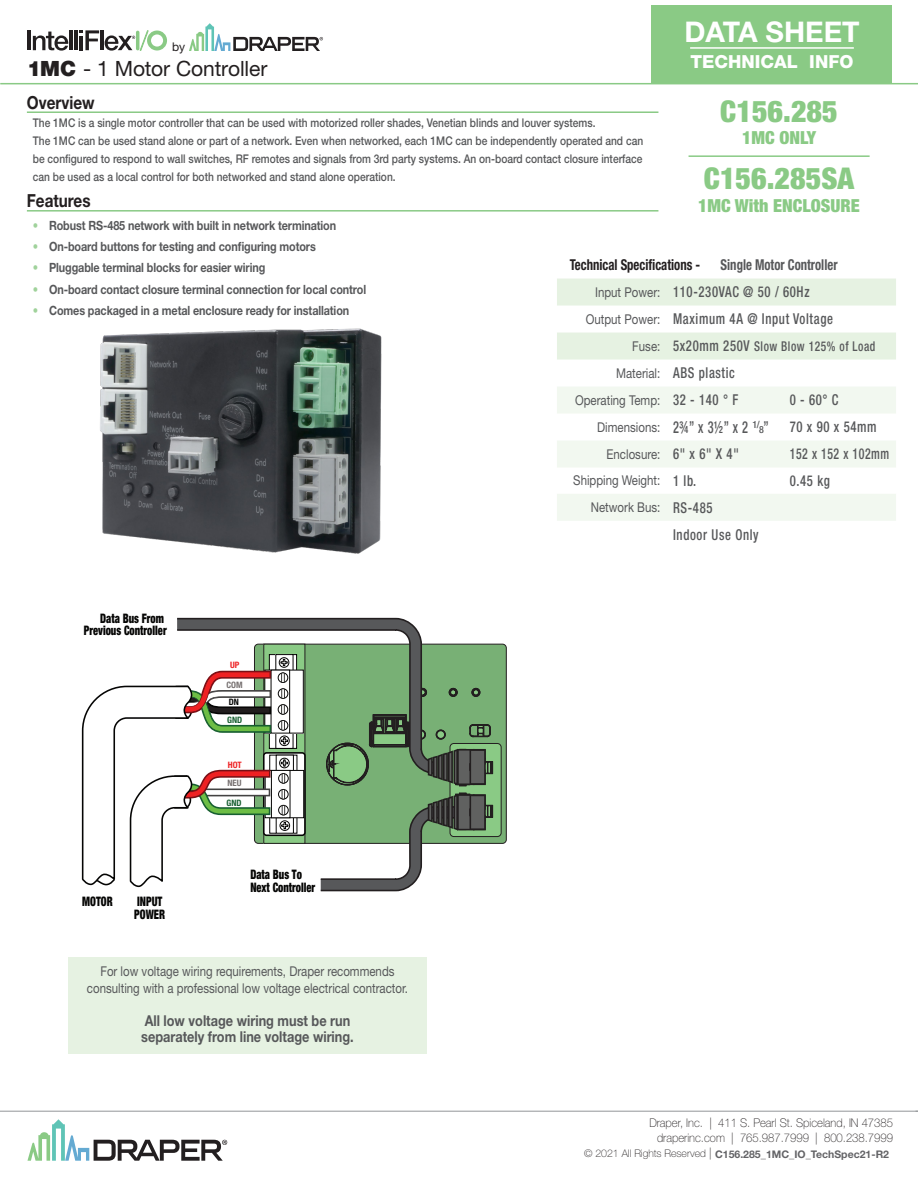
<style>
.page{position:relative;width:918px;height:1188px;background:#fff}
.page>*{position:absolute;margin:0;border:0;box-sizing:border-box;transform-origin:0 0}
.t1{font:900 condensed 30px "Helvetica Neue LT Std";color:#8aca85}
.t2{font:700 28.5px "Helvetica Neue LT Std";color:#fff}
.t3{font:21px "Helvetica Neue LT Std";letter-spacing:-.005em;color:#231f20}
.t4{font:900 condensed 18px "Helvetica Neue LT Std";color:#8aca85}
.TECH_SPEC_SectionHea{font:700 18px "Helvetica Neue LT Std";color:#231f20;scale:.85 1}
.t5{font:800 18px "Helvetica Neue LT Std";color:#fff}
.TechSheetDims{font:500 condensed 16.5px "Helvetica Neue LT Std";color:#57585a;scale:.75 1}
.t6{font:500 condensed 15px "Helvetica Neue LT Std";letter-spacing:.05em;color:#57585a;scale:.85 1}
.t7{font:700 15px/16.5px "Helvetica Neue LT Std";color:#57585a;scale:.85 1}
.t8{font:700 condensed 15px "Helvetica Neue LT Std";color:#231f20;scale:.85 1}
.t9{font:700 condensed 15px "Helvetica Neue LT Std";color:#57585a;scale:.85 1}
.t10{font:500 condensed 15px "Helvetica Neue LT Std";letter-spacing:.05em;color:#57585a;scale:.79 1}
.t11{font:13.5px/16.5px "Helvetica Neue LT Std";color:#57585a;text-align:center;scale:.85 1}
.t12{font:500 condensed 13.5px "Helvetica Neue LT Std";letter-spacing:.05em;color:#57585a;scale:.85 1}
.t13{font:900 condensed 13.05px/12.6px "Helvetica Neue LT Std";color:#050504;scale:.8 1}
.t14{font:700 12.75px "Helvetica Neue LT Std";letter-spacing:-.01em;color:#57585a;scale:.85 1}
.t15{font:500 12px/18px "Helvetica Neue LT Std";color:#57585a;scale:.85 1}
.t16{font:100 12px/15px "Helvetica Neue LT Std";color:#231f20;text-align:right;scale:.94 1}
.t17{font:12px "Helvetica Neue LT Std";color:#231f20}
.t18{font:700 10.5px "Helvetica Neue LT Std";color:#636366}
.TechSheetDims-2{font:500 condensed 9.9px "Helvetica Neue LT Std";color:#57585a}
.t19{font:700 condensed 8.85px/17.7px "Helvetica Neue LT Std";color:#ee2123}
.t20{font:700 condensed 8.85px "Helvetica Neue LT Std";color:#175f31}
.t21{font:700 condensed 8.85px "Helvetica Neue LT Std";color:#767070}
.t22{font:700 condensed 8.85px "Helvetica Neue LT Std";color:#050504}
.s1{font-weight:900}
.s2{color:#a0d29b}
.s3{font-size:15px}
.s4{font-size:16.5px}
.s5{color:#767070}
.s6{font-weight:100;color:#231f20}
.s7{font-weight:100;font-size:12px;color:#231f20}
</style>
<div class="page">
<div style="left:651px;top:5px;width:241px;height:77px;background:#8aca85"></div>
<hr style="left:690px;top:47px;width:164px;height:2px;background:#fff">
<svg style="left:27px;top:1119px;width:200px;height:42px"></svg>
<hr style="left:0;top:1111px;width:918px;height:1px;background:#939598">
<div style="left:68px;top:957px;width:359px;height:97px;background:#e6f2e2"></div>
<hr style="left:27px;top:111px;width:631px;height:2px;background:#8aca85">
<hr style="left:27px;top:210px;width:631px;height:2px;background:#8aca85">
<hr style="left:27px;top:30px;width:3px;height:20px;background:#231f20">
<svg style="left:33px;top:32px;width:36px;height:19px"></svg>
<hr style="left:69px;top:30px;width:3px;height:20px;background:#231f20">
<hr style="left:75px;top:30px;width:3px;height:20px;background:#231f20">
<svg style="left:80px;top:30px;width:19px;height:20px"></svg>
<hr style="left:100px;top:30px;width:3px;height:20px;background:#231f20">
<svg style="left:105px;top:30px;width:62px;height:21px"></svg>
<svg style="left:189px;top:23px;width:134px;height:28px"></svg>
<img style="left:100px;top:328px;width:282px;height:226px">
<svg style="left:557px;top:279px;width:339px;height:81px"></svg>
<svg style="left:557px;top:387px;width:339px;height:134px;fill:#f2f8f0"></svg>
<hr style="left:689px;top:155px;width:181px;height:2px;background:#8aca85">
<div style="left:254px;top:644px;width:252px;height:199px;background:#78b075;border-radius:4px"></div>
<div style="left:450px;top:743px;width:51px;height:94px;background:#8aca85;border-radius:4px"></div>
<div style="left:450px;top:743px;width:52px;height:94px;border:1px solid #231f20;border-radius:4px"></div>
<svg style="left:81px;top:617px;width:412px;height:275px"></svg>
<hr style="left:0;top:83px;width:918px;height:1px;background:#8aca85">
<p class="t17" style="left:172px;top:39px;width:15px">by</p>
<p class="t3" style="left:27px;top:56px;width:242px"><span class="s1">1MC</span> - 1 Motor Controller</p>
<h2 class="t2" style="left:684px;top:15px;width:177px">DATA SHEET</h2>
<h3 class="t5" style="left:691px;top:51px;width:164px">TECHNICAL INFO</h3>
<p class="TECH_SPEC_SectionHea" style="left:27px;top:91px;width:81px">Overview</p>
<p class="t15" style="left:33px;top:113px;width:720px">The 1MC is a single motor controller that can be used with motorized roller shades, Venetian blinds and louver systems.<br>The 1MC can be used stand alone or part of a network. Even when networked, each 1MC can be independently operated and can be configured to respond to wall switches, RF remotes and signals from 3rd party systems. An on-board contact closure interface can be used as a local control for both networked and stand alone operation.</p>
<p class="TECH_SPEC_SectionHea" style="left:27px;top:190px;width:77px">Features</p>
<p class="t14" style="left:33px;top:218px;width:358px"><span class="s2">•</span> Robust RS-485 network with built in network termination</p>
<p class="t14" style="left:33px;top:239px;width:334px"><span class="s2">•</span> On-board buttons for testing and configuring motors</p>
<p class="t14" style="left:33px;top:260px;width:275px"><span class="s2">•</span> Pluggable terminal blocks for easier wiring</p>
<p class="t14" style="left:33px;top:281px;width:394px"><span class="s2">•</span> On-board contact closure terminal connection for local control</p>
<p class="t14" style="left:33px;top:302px;width:374px"><span class="s2">•</span> Comes packaged in a metal enclosure ready for installation</p>
<p class="t1" style="left:720px;top:93px;width:119px">C156.285</p>
<p class="t4" style="left:742px;top:127px;width:76px">1MC ONLY</p>
<p class="t1" style="left:704px;top:160px;width:152px">C156.285SA</p>
<p class="t4" style="left:698px;top:194px;width:163px">1MC With ENCLOSURE</p>
<p class="t8" style="left:570px;top:256px;width:155px">Technical Specifications -</p>
<p class="t9" style="left:721px;top:256px;width:139px">Single Motor Controller</p>
<p class="t11" style="left:595px;top:284px;width:78px">Input Power:</p>
<p class="t6" style="left:673px;top:283px;width:162px">110-230VAC @ 50 / 60Hz</p>
<p class="t11" style="left:586px;top:311px;width:89px">Output Power:</p>
<p class="t6" style="left:673px;top:310px;width:190px">Maximum 4A @ Input Voltage</p>
<p class="t11" style="left:632px;top:338px;width:35px">Fuse:</p>
<p class="t12" style="left:673px;top:339px;width:240px"><span class="s3">5x20mm 250V</span> Slow Blow 125% of Load</p>
<p class="t11" style="left:616px;top:365px;width:54px">Material:</p>
<p class="t6" style="left:673px;top:364px;width:74px">ABS plastic</p>
<p class="t11" style="left:575px;top:392px;width:102px">Operating Temp:</p>
<p class="t6" style="left:673px;top:391px;width:78px">32 - 140 ° F</p>
<p class="t6" style="left:790px;top:391px;width:59px">0 - 60° C</p>
<p class="t11" style="left:597px;top:419px;width:76px">Dimensions:</p>
<p class="TechSheetDims" style="left:673px;top:417px;width:117px">2¾” x 3½” x 2 <sup>1/</sup></p>
<p class="TechSheetDims-2" style="left:759px;top:424px;width:11px">8<span class="s4">”</span></p>
<p class="t6" style="left:790px;top:418px;width:104px">70 x 90 x 54mm</p>
<p class="t11" style="left:607px;top:446px;width:65px">Enclosure:</p>
<p class="t6" style="left:673px;top:445px;width:79px">6" x 6" X 4"</p>
<p class="t10" style="left:790px;top:445px;width:128px">152 x 152 x 102mm</p>
<p class="t11" style="left:573px;top:472px;width:104px">Shipping Weight:</p>
<p class="t6" style="left:673px;top:472px;width:29px">1 lb.</p>
<p class="t6" style="left:790px;top:472px;width:49px">0.45 kg</p>
<p class="t11" style="left:591px;top:499px;width:83px">Network Bus:</p>
<p class="t6" style="left:673px;top:498px;width:48px">RS-485</p>
<p class="t6" style="left:673px;top:525px;width:102px">Indoor Use Only</p>
<p class="t13" style="left:84px;top:611px;width:105px;text-align:right">Data Bus From<br>Previous Controller</p>
<p class="t13" style="left:82px;top:895px;width:40px">MOTOR</p>
<p class="t13" style="left:134px;top:895px;width:40px">INPUT<br>POWER</p>
<p class="t19" style="left:230px;top:656px;width:11px">UP</p>
<p class="t21" style="left:227px;top:680px;width:18px">COM</p>
<p class="t20" style="left:227px;top:714px;width:17px">GND</p>
<p class="t22" style="left:229px;top:697px;width:12px">DN</p>
<p class="t19" style="left:227px;top:756px;width:16px">HOT<br><span class="s5">NEU</span></p>
<p class="t20" style="left:227px;top:797px;width:17px">GND</p>
<p class="t13" style="left:250px;top:868px;width:83px">Data Bus To<br>Next Controller</p>
<p class="t11" style="left:87px;top:963px;width:379px">For low voltage wiring requirements, Draper recommends consulting with a professional low voltage electrical contractor.</p>
<p class="t7" style="left:141px;top:1012px;width:252px">All low voltage wiring must be run separately from line voltage wiring.</p>
<p class="t16" style="left:649px;top:1115px;width:261px">Draper, Inc. | 411 S. Pearl St. Spiceland, IN 47385 draperinc.com | 765.987.7999 | 800.238.7999</p>
<p class="t18" style="left:584px;top:1147px;width:307px"><span class="s6">© 2021 All Rights Reserved</span> <span class="s7">|</span> C156.285_1MC_IO_TechSpec21-R2</p>
</div>
